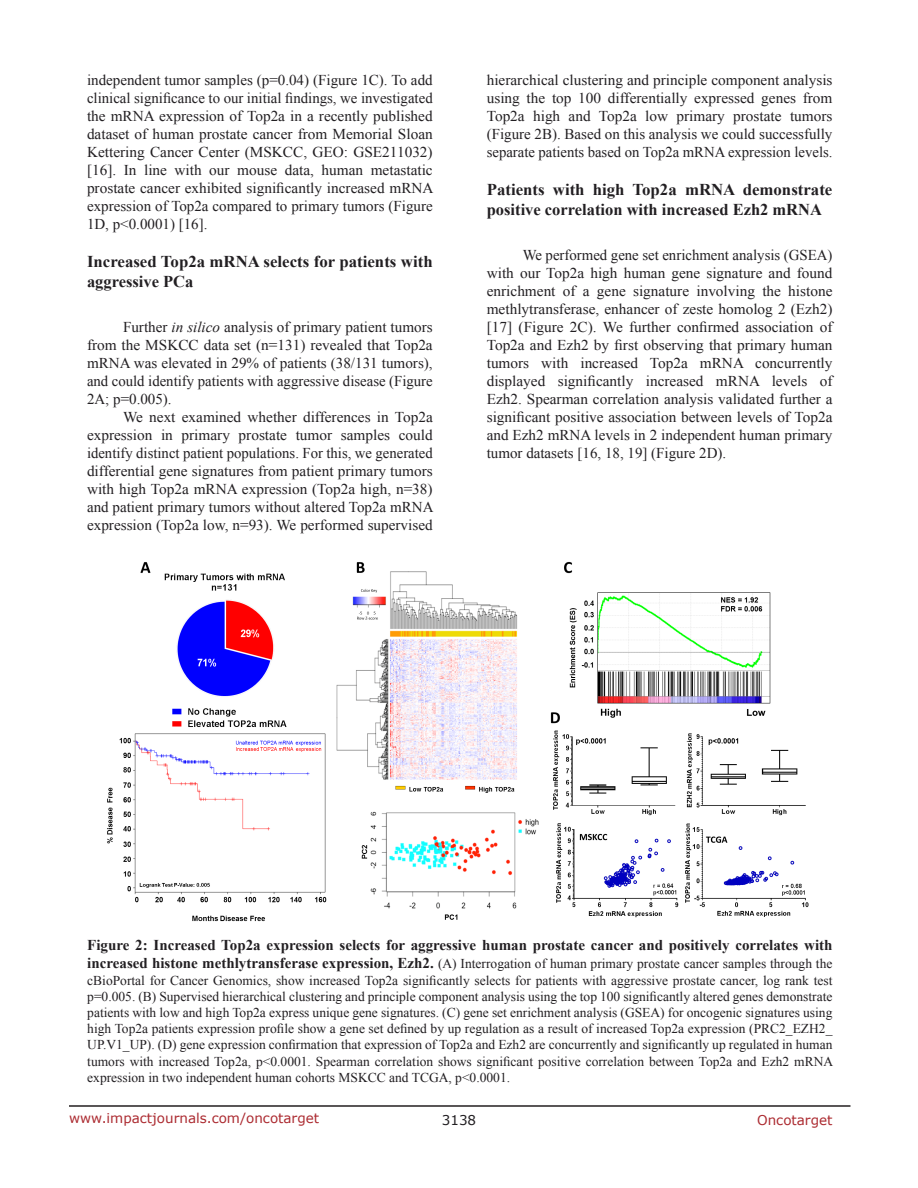
<style>
.page{position:relative;width:918px;height:1188px;background:#fff}
.page>*{position:absolute;margin:0;border:0;box-sizing:border-box;transform-origin:0 0}
.SubHeading{font:700 16.5px/19.8px "Times New Roman";color:#221f22}
.BodyText{font:15px/18px "Times New Roman";color:#221f22;text-align:justify}
.FigureText{font:700 15px "Times New Roman";color:#221f22}
.FigureText-2{font:13.5px/16.2px "Times New Roman";color:#221f22;text-align:justify}
.t1{font:13.5px "Verdana";color:#ac2b31}
.t2{font:13.5px "Verdana";color:#221f22}
.s1{font-style:italic}
.s2{font-weight:700;font-size:15px}
</style>
<div class="page">
<hr style="left:69px;top:1105px;width:781px;height:2px;background:#231f20">
<img style="left:107px;top:561px;width:702px;height:361px">
<p class="BodyText" style="left:87px;top:71px;width:348px">independent tumor samples (p=0.04) (Figure 1C). To add clinical significance to our initial findings, we investigated the mRNA expression of Top2a in a recently published dataset of human prostate cancer from Memorial Sloan Kettering Cancer Center (MSKCC, GEO: GSE211032) [16]. In line with our mouse data, human metastatic prostate cancer exhibited significantly increased mRNA expression of Top2a compared to primary tumors (Figure 1D, p&lt;0.0001) [16].</p>
<p class="SubHeading" style="left:87px;top:251px;width:347px">Increased Top2a mRNA selects for patients with aggressive PCa</p>
<p class="BodyText" style="left:87px;top:318px;width:347px;text-indent:36px">Further <span class="s1">in silico</span> analysis of primary patient tumors from the MSKCC data set (n=131) revealed that Top2a mRNA was elevated in 29% of patients (38/131 tumors), and could identify patients with aggressive disease (Figure 2A; p=0.005).</p>
<p class="BodyText" style="left:87px;top:408px;width:348px;text-indent:36px">We next examined whether differences in Top2a expression in primary prostate tumor samples could identify distinct patient populations. For this, we generated differential gene signatures from patient primary tumors with high Top2a mRNA expression (Top2a high, n=38) and patient primary tumors without altered Top2a mRNA expression (Top2a low, n=93). We performed supervised</p>
<p class="BodyText" style="left:487px;top:71px;width:347px">hierarchical clustering and principle component analysis using the top 100 differentially expressed genes from Top2a high and Top2a low primary prostate tumors (Figure 2B). Based on this analysis we could successfully separate patients based on Top2a mRNA expression levels.</p>
<p class="SubHeading" style="left:487px;top:179px;width:347px">Patients with high Top2a mRNA demonstrate positive correlation with increased Ezh2 mRNA</p>
<p class="BodyText" style="left:487px;top:246px;width:347px;text-indent:36px">We performed gene set enrichment analysis (GSEA) with our Top2a high human gene signature and found enrichment of a gene signature involving the histone methlytransferase, enhancer of zeste homolog 2 (Ezh2) [17] (Figure 2C). We further confirmed association of Top2a and Ezh2 by first observing that primary human tumors with increased Top2a mRNA concurrently displayed significantly increased mRNA levels of Ezh2. Spearman correlation analysis validated further a significant positive association between levels of Top2a and Ezh2 mRNA levels in 2 independent human primary tumor datasets [16, 18, 19] (Figure 2D).</p>
<p class="FigureText" style="left:87px;top:935px;width:747px">Figure 2: Increased Top2a expression selects for aggressive human prostate cancer and positively correlates with</p>
<p class="FigureText-2" style="left:87px;top:956px;width:747px"><span class="s2">increased histone methlytransferase expression, Ezh2.</span> (A) Interrogation of human primary prostate cancer samples through the cBioPortal for Cancer Genomics, show increased Top2a significantly selects for patients with aggressive prostate cancer, log rank test p=0.005. (B) Supervised hierarchical clustering and principle component analysis using the top 100 significantly altered genes demonstrate patients with low and high Top2a express unique gene signatures. (C) gene set enrichment analysis (GSEA) for oncogenic signatures using high Top2a patients expression profile show a gene set defined by up regulation as a result of increased Top2a expression (PRC2_EZH2_ UP.V1_UP). (D) gene expression confirmation that expression of Top2a and Ezh2 are concurrently and significantly up regulated in human tumors with increased Top2a, p&lt;0.0001. Spearman correlation shows significant positive correlation between Top2a and Ezh2 mRNA expression in two independent human cohorts MSKCC and TCGA, p&lt;0.0001.</p>
<p class="t1" style="left:69px;top:1109px;width:252px">www.impactjournals.com/oncotarget</p>
<p class="t2" style="left:442px;top:1111px;width:36px">3138</p>
<p class="t1" style="left:757px;top:1111px;width:77px">Oncotarget</p>
</div>
